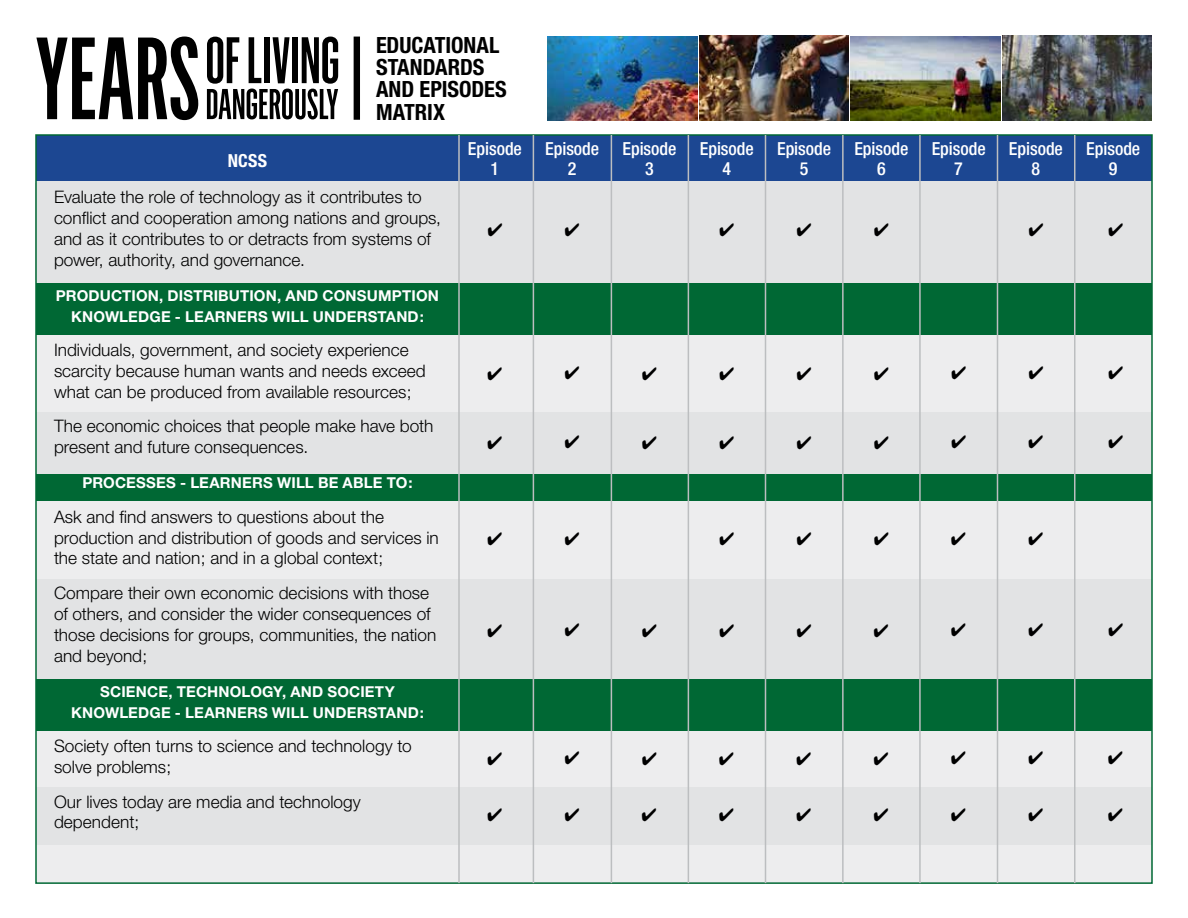
<style>
.page{position:relative;width:1188px;height:918px;background:#fff}
.page>*{position:absolute;margin:0;border:0;box-sizing:border-box;transform-origin:0 0}
.t1{font:700 condensed 22.35px/22.4px "Helvetica Neue";letter-spacing:-.005em;color:#000}
.t2{font:500 condensed 18px "Helvetica Neue";letter-spacing:-.005em;color:#fff}
.t3{font:700 condensed 18px "Helvetica Neue";color:#fff}
.t4{font:300 17.25px/21px "Helvetica Neue";color:#000}
.t5{font:700 15px/21px "Helvetica Neue";letter-spacing:.01em;color:#fff;text-align:center}
</style>
<div class="page">
<svg style="left:207px;top:37px;width:131px;height:82px"></svg>
<svg style="left:36px;top:37px;width:162px;height:83px"></svg>
<div style="left:354px;top:37px;width:6px;height:83px;background:#000"></div>
<img style="left:548px;top:36px;width:149px;height:84px">
<img style="left:699px;top:36px;width:150px;height:84px">
<img style="left:851px;top:36px;width:149px;height:84px">
<img style="left:1002px;top:36px;width:150px;height:84px">
<div style="left:36px;top:135px;width:1116px;height:49px;background:#1c4792"></div>
<div style="left:36px;top:211px;width:1116px;height:672px;background:#ededee"></div>
<div style="left:36px;top:412px;width:1116px;height:67px;background:#e2e3e4"></div>
<div style="left:36px;top:788px;width:1116px;height:57px;background:#e2e3e4"></div>
<div style="left:36px;top:579px;width:1116px;height:105px;background:#e2e3e4"></div>
<div style="left:36px;top:181px;width:1116px;height:104px;background:#e2e3e4"></div>
<div style="left:36px;top:474px;width:1116px;height:27px;background:#006834"></div>
<div style="left:36px;top:283px;width:1116px;height:51px;background:#006834"></div>
<div style="left:36px;top:680px;width:1116px;height:51px;background:#006834"></div>
<hr style="left:458px;top:135px;width:2px;height:748px;background:#bcbec0">
<hr style="left:533px;top:135px;width:1px;height:748px;background:#bcbec0">
<hr style="left:611px;top:135px;width:1px;height:748px;background:#bcbec0">
<hr style="left:688px;top:135px;width:1px;height:748px;background:#bcbec0">
<hr style="left:765px;top:135px;width:1px;height:748px;background:#bcbec0">
<hr style="left:842px;top:135px;width:2px;height:748px;background:#bcbec0">
<hr style="left:919px;top:135px;width:2px;height:748px;background:#bcbec0">
<hr style="left:997px;top:135px;width:1px;height:748px;background:#bcbec0">
<hr style="left:1074px;top:135px;width:2px;height:748px;background:#bcbec0">
<p class="t1" style="left:376px;top:33px;width:132px">EDUCATIONAL<br>STANDARDS<br>AND EPISODES<br>MATRIX</p>
<p class="t2" style="left:468px;top:138px;width:56px">Episode</p>
<p class="t2" style="left:545px;top:138px;width:56px">Episode</p>
<p class="t2" style="left:623px;top:138px;width:56px">Episode</p>
<p class="t2" style="left:700px;top:138px;width:56px">Episode</p>
<p class="t2" style="left:777px;top:138px;width:56px">Episode</p>
<p class="t2" style="left:854px;top:138px;width:56px">Episode</p>
<p class="t2" style="left:932px;top:138px;width:56px">Episode</p>
<p class="t2" style="left:1009px;top:138px;width:56px">Episode</p>
<p class="t2" style="left:1086px;top:138px;width:56px">Episode</p>
<p class="t2" style="left:491px;top:158px;width:10px">1</p>
<p class="t2" style="left:568px;top:158px;width:10px">2</p>
<p class="t2" style="left:645px;top:158px;width:10px">3</p>
<p class="t2" style="left:722px;top:158px;width:10px">4</p>
<p class="t2" style="left:800px;top:158px;width:10px">5</p>
<p class="t2" style="left:877px;top:158px;width:10px">6</p>
<p class="t2" style="left:954px;top:158px;width:10px">7</p>
<p class="t2" style="left:1032px;top:158px;width:10px">8</p>
<p class="t2" style="left:1109px;top:158px;width:10px">9</p>
<p class="t4" style="left:54px;top:186px;width:389px">Evaluate the role of technology as it contributes to conflict and cooperation among nations and groups, and as it contributes to or detracts from systems of power, authority, and governance.</p>
<p class="t5" style="left:56px;top:284px;width:385px">PRODUCTION, DISTRIBUTION, AND CONSUMPTION<br>KNOWLEDGE - LEARNERS WILL UNDERSTAND:</p>
<p class="t4" style="left:54px;top:339px;width:373px">Individuals, government, and society experience scarcity because human wants and needs exceed what can be produced from available resources;</p>
<p class="t4" style="left:54px;top:416px;width:381px">The economic choices that people make have both present and future consequences.</p>
<p class="t5" style="left:82px;top:472px;width:332px">PROCESSES - LEARNERS WILL BE ABLE TO:</p>
<p class="t4" style="left:54px;top:506px;width:386px">Ask and find answers to questions about the production and distribution of goods and services in the state and nation; and in a global context;</p>
<p class="t4" style="left:54px;top:582px;width:384px">Compare their own economic decisions with those of others, and consider the wider consequences of those decisions for groups, communities, the nation and beyond;</p>
<p class="t5" style="left:71px;top:680px;width:354px">SCIENCE, TECHNOLOGY, AND SOCIETY<br>KNOWLEDGE - LEARNERS WILL UNDERSTAND:</p>
<p class="t4" style="left:54px;top:735px;width:359px">Society often turns to science and technology to solve problems;</p>
<p class="t4" style="left:54px;top:791px;width:308px">Our lives today are media and technology dependent;</p>
<p class="t3" style="left:228px;top:149px;width:41px">NCSS</p>
</div>
